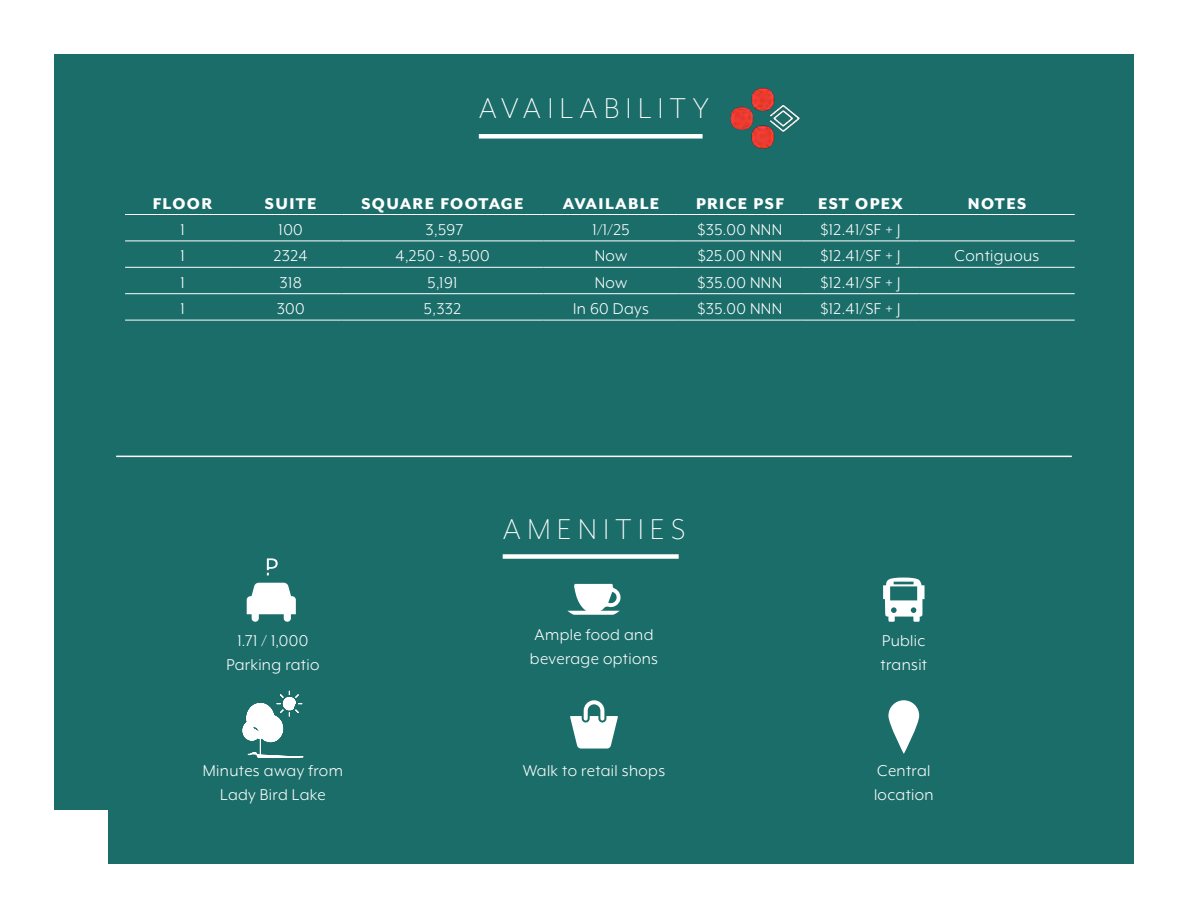
<style>
.page{position:relative;width:1188px;height:918px;background:#fff}
.page>*{position:absolute;margin:0;border:0;box-sizing:border-box;transform-origin:0 0}
.t1{font:300 33px "Mr Eaves XL Mod OT";letter-spacing:.2em;color:#fff}
.t2{font:18px/24px "Mr Eaves XL Mod OT";letter-spacing:.02em;color:#fff}
.t3{font:800 18px "Mr Eaves XL Mod OT";letter-spacing:.075em;color:#fff}
</style>
<div class="page">
<div style="left:54px;top:54px;width:1080px;height:810px;background:#1a6d69"></div>
<svg style="left:567px;top:584px;width:55px;height:31px"></svg>
<hr style="left:116px;top:456px;width:956px;height:1px;background:#fff">
<svg style="left:883px;top:578px;width:42px;height:44px"></svg>
<svg style="left:570px;top:700px;width:48px;height:49px"></svg>
<svg style="left:247px;top:583px;width:49px;height:39px"></svg>
<svg style="left:267px;top:558px;width:11px;height:17px"></svg>
<svg style="left:242px;top:690px;width:62px;height:70px"></svg>
<img style="left:721px;top:78px;width:90px;height:81px">
<div style="left:479px;top:134px;width:224px;height:5px;background:#fff"></div>
<div style="left:503px;top:554px;width:176px;height:5px;background:#fff"></div>
<hr style="left:125px;top:214px;width:115px;height:1px;background:#fff">
<hr style="left:240px;top:214px;width:101px;height:1px;background:#fff">
<hr style="left:341px;top:214px;width:203px;height:1px;background:#fff">
<hr style="left:544px;top:214px;width:134px;height:1px;background:#fff">
<hr style="left:678px;top:214px;width:124px;height:1px;background:#fff">
<hr style="left:802px;top:214px;width:117px;height:1px;background:#fff">
<hr style="left:919px;top:214px;width:156px;height:1px;background:#fff">
<hr style="left:125px;top:241px;width:115px;height:1px;background:#fff">
<hr style="left:240px;top:241px;width:101px;height:1px;background:#fff">
<hr style="left:341px;top:241px;width:203px;height:1px;background:#fff">
<hr style="left:544px;top:241px;width:134px;height:1px;background:#fff">
<hr style="left:678px;top:241px;width:124px;height:1px;background:#fff">
<hr style="left:802px;top:241px;width:117px;height:1px;background:#fff">
<hr style="left:919px;top:241px;width:156px;height:1px;background:#fff">
<hr style="left:125px;top:267px;width:115px;height:1px;background:#fff">
<hr style="left:240px;top:267px;width:101px;height:1px;background:#fff">
<hr style="left:341px;top:267px;width:203px;height:1px;background:#fff">
<hr style="left:544px;top:267px;width:134px;height:1px;background:#fff">
<hr style="left:678px;top:267px;width:124px;height:1px;background:#fff">
<hr style="left:802px;top:267px;width:117px;height:1px;background:#fff">
<hr style="left:919px;top:267px;width:156px;height:1px;background:#fff">
<hr style="left:125px;top:293px;width:115px;height:1px;background:#fff">
<hr style="left:240px;top:293px;width:101px;height:1px;background:#fff">
<hr style="left:341px;top:293px;width:203px;height:1px;background:#fff">
<hr style="left:544px;top:293px;width:134px;height:1px;background:#fff">
<hr style="left:678px;top:293px;width:124px;height:1px;background:#fff">
<hr style="left:802px;top:293px;width:117px;height:1px;background:#fff">
<hr style="left:919px;top:293px;width:156px;height:1px;background:#fff">
<hr style="left:125px;top:320px;width:115px;height:1px;background:#fff">
<hr style="left:240px;top:320px;width:101px;height:1px;background:#fff">
<hr style="left:341px;top:320px;width:203px;height:1px;background:#fff">
<hr style="left:544px;top:320px;width:134px;height:1px;background:#fff">
<hr style="left:678px;top:320px;width:124px;height:1px;background:#fff">
<hr style="left:802px;top:320px;width:117px;height:1px;background:#fff">
<hr style="left:919px;top:320px;width:156px;height:1px;background:#fff">
<svg style="left:889px;top:701px;width:29px;height:51px"></svg>
<div style="left:888px;top:700px;width:31px;height:53px;border:2px solid #fff;border-radius:15px"></div>
<svg style="left:895px;top:707px;width:18px;height:27px"></svg>
<h1 class="t1" style="left:479px;top:90px;width:232px">AVAILABILITY</h1>
<p class="t3" style="left:153px;top:193px;width:61px">FLOOR</p>
<p class="t3" style="left:265px;top:193px;width:53px">SUITE</p>
<p class="t3" style="left:362px;top:193px;width:164px">SQUARE FOOTAGE</p>
<p class="t3" style="left:563px;top:193px;width:98px">AVAILABLE</p>
<p class="t3" style="left:696px;top:193px;width:89px">PRICE PSF</p>
<p class="t3" style="left:818px;top:193px;width:86px">EST OPEX</p>
<p class="t3" style="left:968px;top:193px;width:60px">NOTES</p>
<p class="t2" style="left:180px;top:217px;width:6px">1</p>
<p class="t2" style="left:279px;top:217px;width:26px">100</p>
<p class="t2" style="left:426px;top:217px;width:39px">3,597</p>
<p class="t2" style="left:592px;top:217px;width:39px">1/1/25</p>
<p class="t2" style="left:698px;top:217px;width:86px">$35.00 NNN</p>
<p class="t2" style="left:820px;top:217px;width:81px">$12.41/SF + J</p>
<p class="t2" style="left:180px;top:244px;width:6px">1</p>
<p class="t2" style="left:274px;top:244px;width:35px">2324</p>
<p class="t2" style="left:396px;top:244px;width:95px">4,250 - 8,500</p>
<p class="t2" style="left:595px;top:244px;width:34px">Now</p>
<p class="t2" style="left:698px;top:244px;width:86px">$25.00 NNN</p>
<p class="t2" style="left:820px;top:244px;width:81px">$12.41/SF + J</p>
<p class="t2" style="left:955px;top:244px;width:86px">Contiguous</p>
<p class="t2" style="left:180px;top:270px;width:6px">1</p>
<p class="t2" style="left:279px;top:270px;width:24px">318</p>
<p class="t2" style="left:428px;top:270px;width:31px">5,191</p>
<p class="t2" style="left:595px;top:270px;width:34px">Now</p>
<p class="t2" style="left:698px;top:270px;width:86px">$35.00 NNN</p>
<p class="t2" style="left:820px;top:270px;width:81px">$12.41/SF + J</p>
<p class="t2" style="left:180px;top:297px;width:6px">1</p>
<p class="t2" style="left:277px;top:297px;width:29px">300</p>
<p class="t2" style="left:424px;top:297px;width:39px">5,332</p>
<p class="t2" style="left:573px;top:297px;width:77px">In 60 Days</p>
<p class="t2" style="left:698px;top:297px;width:86px">$35.00 NNN</p>
<p class="t2" style="left:820px;top:297px;width:81px">$12.41/SF + J</p>
<p class="t2" style="left:226px;top:629px;width:95px;text-align:center">1.71 / 1,000<br>Parking ratio</p>
<h1 class="t1" style="left:503px;top:511px;width:184px">AMENITIES</h1>
<p class="t2" style="left:530px;top:622px;width:130px">Ample food and beverage options</p>
<p class="t2" style="left:881px;top:629px;width:48px">Public transit</p>
<p class="t2" style="left:203px;top:758px;width:141px;text-align:center">Minutes away from<br>Lady Bird Lake</p>
<p class="t2" style="left:523px;top:758px;width:144px">Walk to retail shops</p>
<p class="t2" style="left:874px;top:758px;width:61px">Central location</p>
</div>
